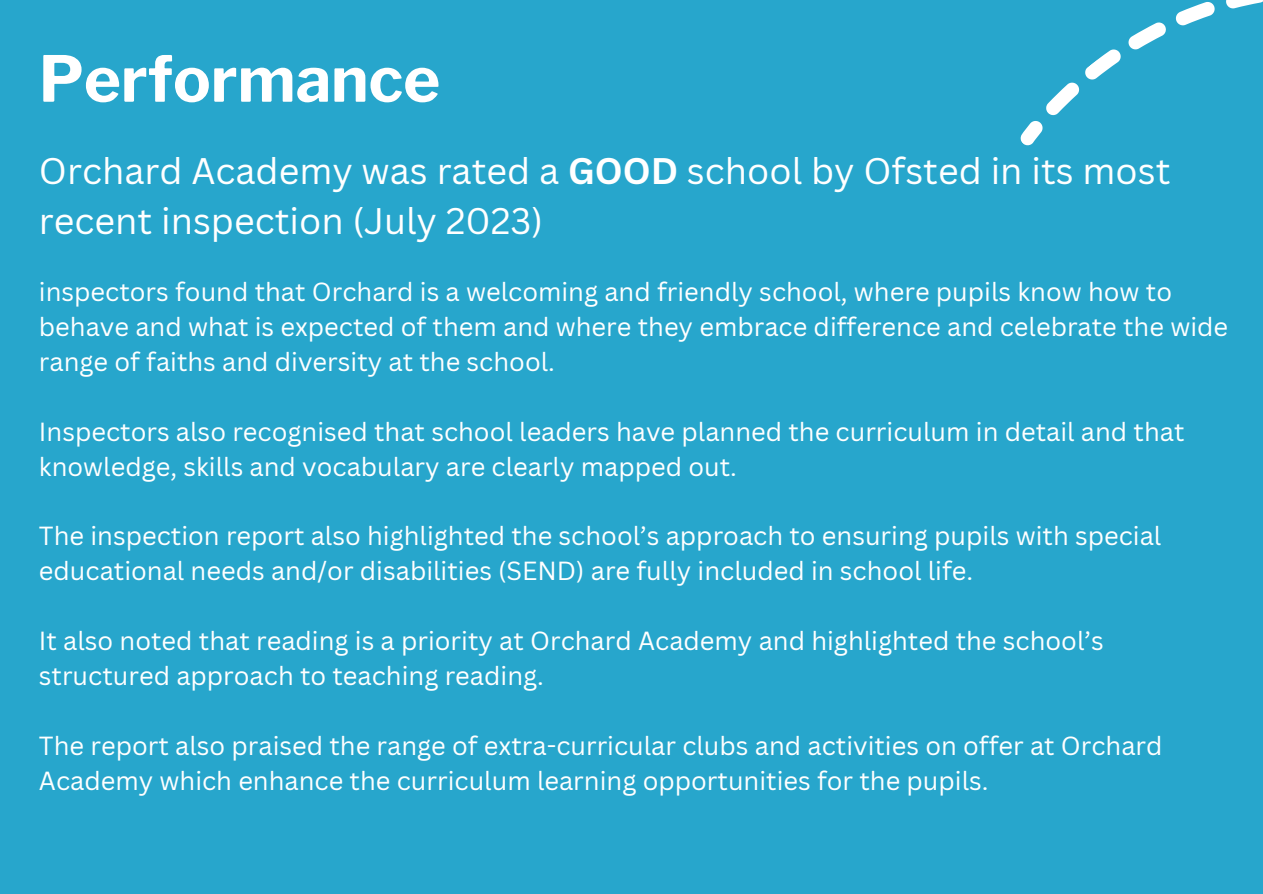
<style>
.page{position:relative;width:1263px;height:894px;background:#fff}
.page>*{position:absolute;margin:0;border:0;box-sizing:border-box;transform-origin:0 0}
.t1{font:700 63px "Libre Franklin";color:#fff}
.t2{font:36px/49.5px "Canva Sans";color:#fff}
.t3{font:25.5px/34.8px "Canva Sans";color:#fff}
.s1{font-weight:700}
</style>
<div class="page">
<div style="left:0;top:0;width:1263px;height:893px;background:#27a6cc"></div>
<svg style="left:1020px;top:121px;width:21px;height:25px"></svg>
<svg style="left:1041px;top:0;width:222px;height:132px"></svg>
<p class="t1" style="left:39px;top:41px;width:403px">Performance</p>
<p class="t2" style="left:39px;top:146px;width:1133px">Orchard Academy was rated a <span class="s1">GOOD</span> school by Ofsted in its most recent inspection (July 2023)</p>
<h1 class="t3" style="left:39px;top:273px;width:1191px">inspectors found that Orchard is a welcoming and friendly school, where pupils know how to behave and what is expected of them and where they embrace difference and celebrate the wide range of faiths and diversity at the school.</h1>
<h2 class="t3" style="left:39px;top:413px;width:1147px">Inspectors also recognised that school leaders have planned the curriculum in detail and that knowledge, skills and vocabulary are clearly mapped out.</h2>
<p class="t3" style="left:39px;top:518px;width:1124px">The inspection report also highlighted the school’s approach to ensuring pupils with special educational needs and/or disabilities (SEND) are fully included in school life.</p>
<p class="t3" style="left:39px;top:622px;width:1066px">It also noted that reading is a priority at Orchard Academy and highlighted the school’s structured approach to teaching reading.</p>
<p class="t3" style="left:39px;top:727px;width:1125px">The report also praised the range of extra-curricular clubs and activities on offer at Orchard<br>Academy which enhance the curriculum learning opportunities for the pupils.</p>
</div>
